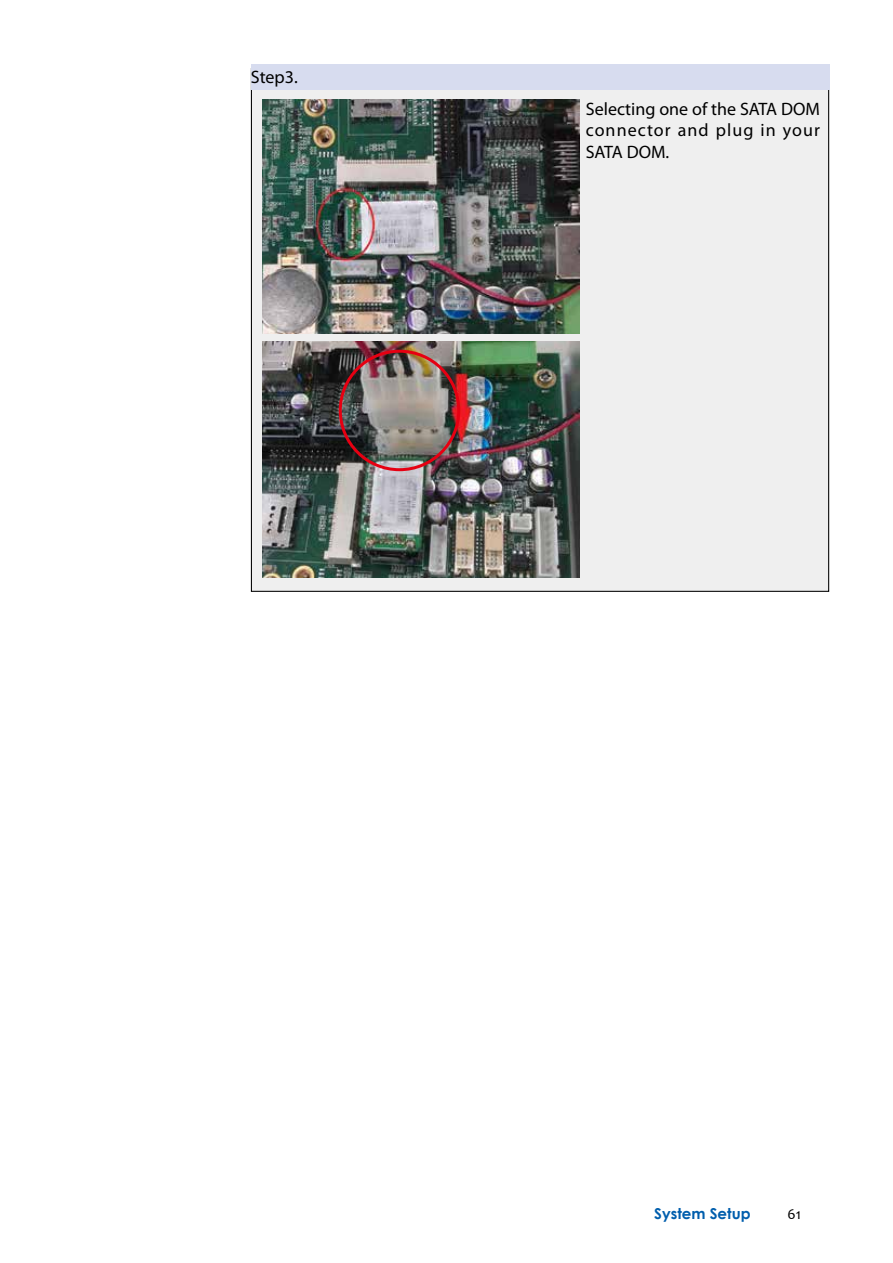
<style>
.page{position:relative;width:893px;height:1263px;background:#fff}
.page>*{position:absolute;margin:0;border:0;box-sizing:border-box;transform-origin:0 0}
.t1{font:18px/21.6px "Myriad Pro";color:#000;text-align:justify}
.t2{font:700 15px "Century Gothic";color:#005ead}
.t3{font:15px "Candara";color:#000}
</style>
<div class="page">
<div style="left:251px;top:69px;width:578px;height:522px;background:#efefef"></div>
<div style="left:251px;top:64px;width:578px;height:25px;background:#d7dcef"></div>
<img style="left:262px;top:100px;width:317px;height:234px">
<img style="left:262px;top:342px;width:317px;height:236px">
<div style="left:339px;top:350px;width:121px;height:121px;border:3px solid #e60012;border-radius:50%"></div>
<p class="t1" style="left:251px;top:65px;width:48px">Step3.</p>
<p class="t1" style="left:586px;top:98px;width:236px">Selecting one of the SATA DOM connector and plug in your SATA DOM.</p>
<p class="t2" style="left:654px;top:1202px;width:98px">System Setup</p>
<p class="t3" style="left:787px;top:1204px;width:15px">61</p>
</div>
